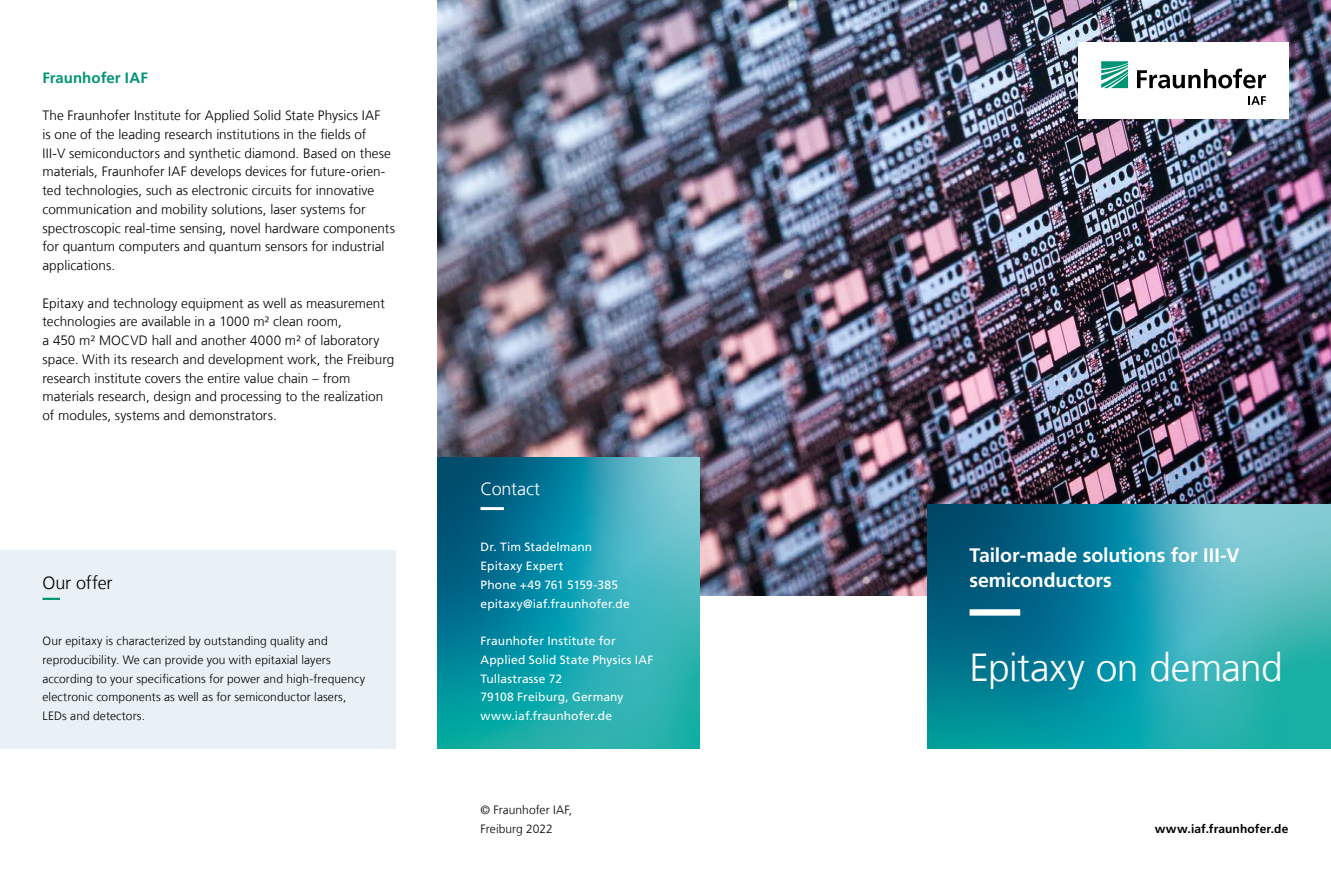
<style>
.page{position:relative;width:1331px;height:893px;background:#fff}
.page>*{position:absolute;margin:0;border:0;box-sizing:border-box;transform-origin:0 0}
.t1{font:300 39px "Frutiger LT Com";letter-spacing:-.015em;color:#fff}
.t2{font:700 19.5px/25.3px "Frutiger LT Com";letter-spacing:-.005em;color:#fff}
.t3{font:300 18px "Frutiger LT Com";letter-spacing:-.01em;color:#000}
.t4{font:300 18px "Frutiger LT Com";letter-spacing:-.01em;color:#fff}
.t5{font:700 15px "Frutiger LT Com";color:#009475}
.t6{font:300 13.5px/18.8px "Frutiger LT Com";letter-spacing:.005em;color:#000}
.t7{font:300 12px/18.8px "Frutiger LT Com";letter-spacing:.005em;color:#000}
.t8{font:12px/18.8px "Frutiger LT Com";letter-spacing:.01em;color:#fff}
.t9{font:700 12px "Frutiger LT Com";letter-spacing:.01em;color:#000}
</style>
<div class="page">
<img style="left:438px;top:0;width:893px;height:595px">
<svg style="left:927px;top:504px;width:404px;height:245px;background:#2095a5"></svg>
<svg style="left:438px;top:458px;width:261px;height:290px;background:#1f9aa9"></svg>
<div style="left:1078px;top:43px;width:210px;height:76px;background:#fff"></div>
<svg style="left:1101px;top:61px;width:27px;height:27px"></svg>
<svg style="left:1137px;top:69px;width:129px;height:19px"></svg>
<svg style="left:1248px;top:96px;width:18px;height:9px"></svg>
<svg style="left:969px;top:609px;width:319px;height:7px;background:#48a8ba"></svg>
<svg style="left:480px;top:507px;width:197px;height:3px"></svg>
<div style="left:0;top:550px;width:395px;height:199px;background:#e9f1f6"></div>
<svg style="left:43px;top:598px;width:18px;height:2px"></svg>
<p class="t5" style="left:43px;top:69px;width:107px">Fraunhofer IAF</p>
<p class="t6" style="left:43px;top:106px;width:354px">The Fraunhofer Institute for Applied Solid State Physics IAF<br>is one of the leading research institutions in the fields of<br>III-V semiconductors and synthetic diamond. Based on these materials, Fraunhofer IAF develops devices for future-orien&shy;ted technologies, such as electronic circuits for innovative communication and mobility solutions, laser systems for spectroscopic real-time sensing, novel hardware components for quantum computers and quantum sensors for industrial applications.</p>
<p class="t6" style="left:43px;top:294px;width:353px">Epitaxy and technology equipment as well as measurement technologies are available in a 1000 m² clean room,<br>a 450 m² MOCVD hall and another 4000 m² of laboratory space. With its research and development work, the Freiburg research institute covers the entire value chain – from materials research, design and processing to the realization of modules, systems and demonstrators.</p>
<h3 class="t3" style="left:43px;top:572px;width:71px">Our offer</h3>
<p class="t7" style="left:43px;top:632px;width:324px">Our epitaxy is characterized by outstanding quality and reproducibility. We can provide you with epitaxial layers according to your specifications for power and high-frequency electronic components as well as for semiconductor lasers, LEDs and detectors.</p>
<h3 class="t4" style="left:480px;top:478px;width:61px">Contact</h3>
<p class="t8" style="left:480px;top:538px;width:151px">Dr. Tim Stadelmann<br>Epitaxy Expert<br>Phone +49 761 5159-385 epitaxy@iaf.fraunhofer.de</p>
<p class="t8" style="left:480px;top:632px;width:174px">Fraunhofer Institute for<br>Applied Solid State Physics IAF<br>Tullastrasse 72<br>79108 Freiburg, Germany www.iaf.fraunhofer.de</p>
<p class="t7" style="left:480px;top:800px;width:93px">© Fraunhofer IAF,<br>Freiburg 2022</p>
<h2 class="t2" style="left:969px;top:542px;width:271px">Tailor-made solutions for III-V semiconductors</h2>
<h1 class="t1" style="left:969px;top:644px;width:315px">Epitaxy on demand</h1>
<p class="t9" style="left:1155px;top:821px;width:135px">www.iaf.fraunhofer.de</p>
</div>
